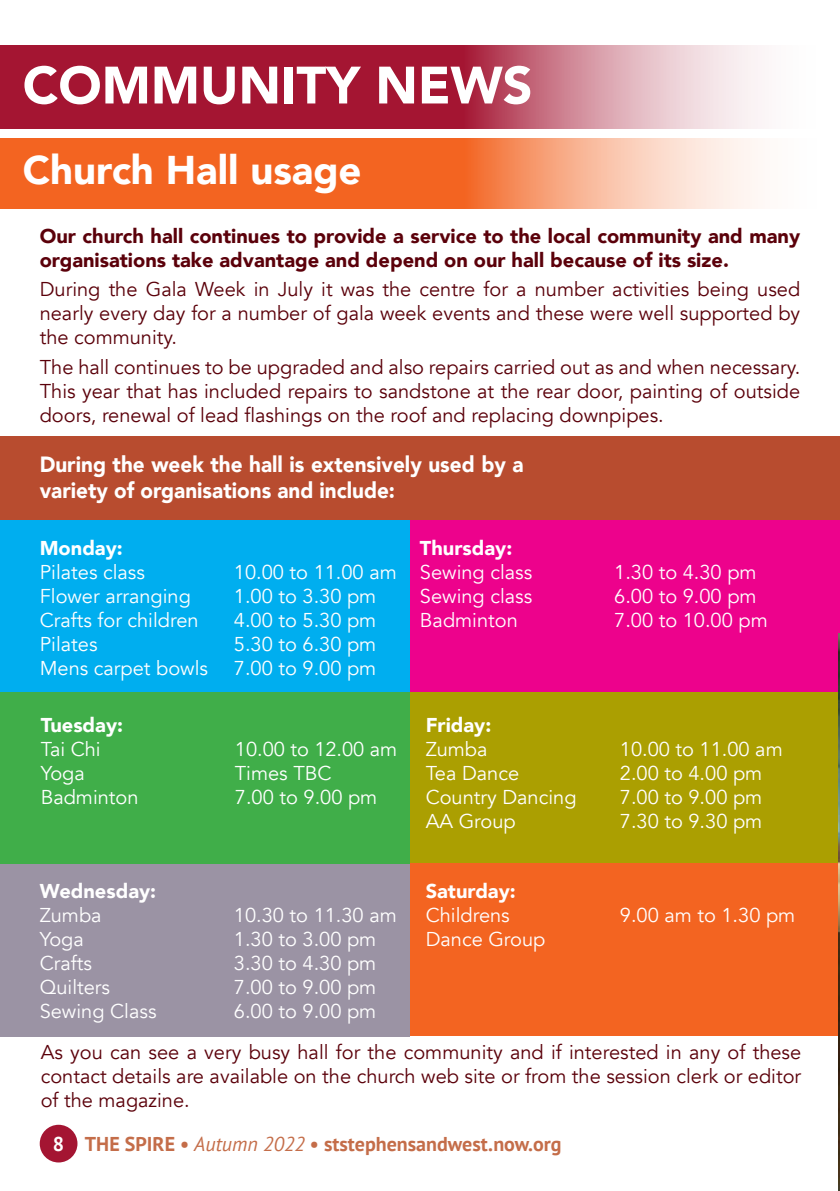
<style>
.page{position:relative;width:840px;height:1191px;background:#fff}
.page>*{position:absolute;margin:0;border:0;box-sizing:border-box;transform-origin:0 0}
.t1{font:900 52px "Avenir";color:#fff}
.t2{font:900 40px "Avenir";color:#fff}
.t3{font:900 22px/26.4px "Avenir";color:#fff;scale:.94 1}
.t4{font:20px/24px "Avenir";color:#5b000a;text-align:justify}
.t5{font:20px "Avenir";color:#fff}
.t6{font:900 20px/24px "Avenir";color:#5b000a}
.t7{font:900 20px "Avenir";color:#fff}
.t8{font:700 20px "PT Sans";color:#c46d49}
.s1{color:#fff}
.s2{font-weight:400;font-style:italic}
</style>
<div class="page">
<div style="left:410px;top:519px;width:429px;height:173px;background:#ed028c"></div>
<div style="left:410px;top:692px;width:429px;height:172px;background:#ab9f01"></div>
<div style="left:410px;top:863px;width:429px;height:173px;background:#f36421"></div>
<div style="left:0;top:437px;width:839px;height:83px;background:#b84c2f"></div>
<svg style="left:0;top:138px;width:758px;height:71px;background:#f58652"></svg>
<svg style="left:0;top:45px;width:762px;height:83px;background:#b84a60"></svg>
<div style="left:0;top:520px;width:409px;height:172px;background:#00aeef"></div>
<div style="left:0;top:692px;width:409px;height:172px;background:#40ae49"></div>
<div style="left:0;top:864px;width:409px;height:172px;background:#9b93a4"></div>
<img style="left:838px;top:633px;width:1px;height:558px">
<div style="left:40px;top:1124px;width:37px;height:38px;background:#a41532;border-radius:50%"></div>
<p class="t1" style="left:23px;top:41px;width:511px">COMMUNITY NEWS</p>
<p class="t2" style="left:23px;top:135px;width:340px">Church Hall usage</p>
<p class="t6" style="left:40px;top:223px;width:761px">Our church hall continues to provide a service to the local community and many organisations take advantage and depend on our hall because of its size.</p>
<p class="t4" style="left:40px;top:278px;width:761px">During the Gala Week in July it was the centre for a number activities being used nearly every day for a number of gala week events and these were well supported by the community.</p>
<p class="t4" style="left:40px;top:355px;width:761px">The hall continues to be upgraded and also repairs carried out as and when necessary.<br>This year that has included repairs to sandstone at the rear door, painting of outside doors, renewal of lead flashings on the roof and replacing downpipes.</p>
<p class="t3" style="left:40px;top:450px;width:516px">During the week the hall is extensively used by a variety of organisations and include:</p>
<p class="t7" style="left:40px;top:530px;width:84px">Monday:</p>
<p class="t5" style="left:40px;top:560px;width:107px">Pilates class</p>
<p class="t5" style="left:234px;top:560px;width:164px">10.00 to 11.00 am</p>
<p class="t5" style="left:40px;top:584px;width:153px">Flower arranging</p>
<p class="t5" style="left:234px;top:584px;width:144px">1.00 to 3.30 pm</p>
<p class="t5" style="left:40px;top:608px;width:160px">Crafts for children</p>
<p class="t5" style="left:234px;top:608px;width:144px">4.00 to 5.30 pm</p>
<p class="t5" style="left:40px;top:632px;width:59px">Pilates</p>
<p class="t5" style="left:234px;top:632px;width:144px">5.30 to 6.30 pm</p>
<p class="t5" style="left:40px;top:656px;width:170px">Mens carpet bowls</p>
<p class="t5" style="left:234px;top:656px;width:144px">7.00 to 9.00 pm</p>
<p class="t7" style="left:41px;top:707px;width:84px">Tuesday:</p>
<p class="t5" style="left:41px;top:737px;width:61px">Tai Chi</p>
<p class="t5" style="left:235px;top:737px;width:164px">10.00 to 12.00 am</p>
<p class="t5" style="left:41px;top:761px;width:46px">Yoga</p>
<p class="t5" style="left:235px;top:761px;width:98px">Times TBC</p>
<p class="t5" style="left:41px;top:785px;width:99px">Badminton</p>
<p class="t5" style="left:235px;top:785px;width:144px">7.00 to 9.00 pm</p>
<p class="t7" style="left:40px;top:873px;width:118px">Wednesday:</p>
<p class="t5" style="left:40px;top:903px;width:63px">Zumba</p>
<p class="t5" style="left:234px;top:903px;width:164px">10.30 to 11.30 am</p>
<p class="t5" style="left:40px;top:927px;width:46px">Yoga</p>
<p class="t5" style="left:234px;top:927px;width:144px">1.30 to 3.00 pm</p>
<p class="t5" style="left:40px;top:951px;width:54px">Crafts</p>
<p class="t5" style="left:234px;top:951px;width:144px">3.30 to 4.30 pm</p>
<p class="t5" style="left:40px;top:975px;width:72px">Quilters</p>
<p class="t5" style="left:234px;top:975px;width:144px">7.00 to 9.00 pm</p>
<p class="t5" style="left:40px;top:999px;width:118px">Sewing Class</p>
<p class="t5" style="left:234px;top:999px;width:144px">6.00 to 9.00 pm</p>
<p class="t7" style="left:420px;top:530px;width:94px">Thursday:</p>
<p class="t5" style="left:420px;top:560px;width:114px">Sewing class</p>
<p class="t5" style="left:614px;top:560px;width:144px">1.30 to 4.30 pm</p>
<p class="t5" style="left:420px;top:584px;width:114px">Sewing class</p>
<p class="t5" style="left:614px;top:584px;width:144px">6.00 to 9.00 pm</p>
<p class="t5" style="left:420px;top:608px;width:99px">Badminton</p>
<p class="t5" style="left:614px;top:608px;width:155px">7.00 to 10.00 pm</p>
<p class="t7" style="left:425px;top:707px;width:67px">Friday:</p>
<p class="t5" style="left:425px;top:737px;width:63px">Zumba</p>
<p class="t5" style="left:619px;top:737px;width:164px">10.00 to 11.00 am</p>
<p class="t5" style="left:425px;top:761px;width:95px">Tea Dance</p>
<p class="t5" style="left:619px;top:761px;width:144px">2.00 to 4.00 pm</p>
<p class="t5" style="left:425px;top:785px;width:152px">Country Dancing</p>
<p class="t5" style="left:619px;top:785px;width:144px">7.00 to 9.00 pm</p>
<p class="t5" style="left:425px;top:809px;width:92px">AA Group</p>
<p class="t5" style="left:619px;top:809px;width:144px">7.30 to 9.30 pm</p>
<p class="t7" style="left:425px;top:873px;width:91px">Saturday:</p>
<p class="t5" style="left:425px;top:903px;width:86px">Childrens</p>
<p class="t5" style="left:619px;top:903px;width:177px">9.00 am to 1.30 pm</p>
<p class="t5" style="left:425px;top:927px;width:121px">Dance Group</p>
<p class="t4" style="left:41px;top:1040px;width:761px">As you can see a very busy hall for the community and if interested in any of these contact details are available on the church web site or from the session clerk or editor of the magazine.</p>
<p class="t8" style="left:53px;top:1130px;width:510px"><span class="s1">8</span> THE SPIRE • <span class="s2">Autumn 2022</span> • ststephensandwest.now.org</p>
</div>
